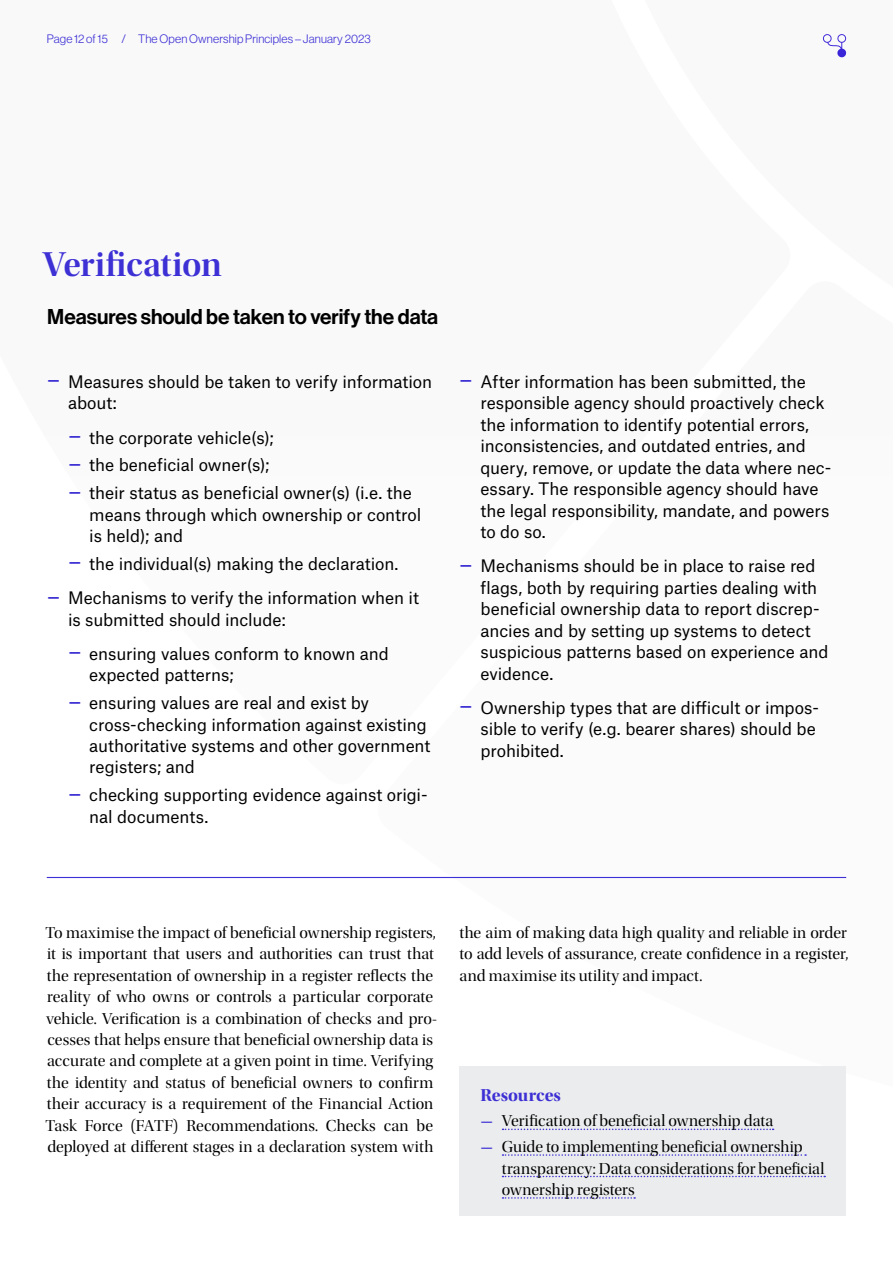
<style>
.page{position:relative;width:893px;height:1263px;background:#fff}
.page>*{position:absolute;margin:0;border:0;box-sizing:border-box;transform-origin:0 0}
.Principle_Heading{font:36px "Utopia Std Semibold Disp";letter-spacing:-.005em;color:#3d30d4}
.Principle_Full_Text{font:21px "N Haas Grotesk DS Pro 65 Md";color:#000}
.Heading_3{font:18px "Utopia Std Bold Disp";letter-spacing:.005em;color:#3d30d4}
.t1{font:16.5px/21.5px "Atlas Grotesk";letter-spacing:-.005em;color:#000}
.t2{font:16.5px/21.5px "Utopia Std Disp";color:#000}
.t3{font:12px "N Haas Grotesk DS Pro 45 Lt";letter-spacing:.01em;color:#3d30d4}
.s1{font-size:24.75px;color:#3d30d4}
</style>
<div class="page">
<svg style="left:823px;top:34px;width:23px;height:23px"></svg>
<hr style="left:47px;top:877px;width:799px;height:1px;background:#3d30d4">
<div style="left:459px;top:1066px;width:387px;height:150px;background:#ebeced"></div>
<svg style="left:502px;top:1128px;width:272px;height:2px"></svg>
<svg style="left:502px;top:1154px;width:304px;height:2px"></svg>
<svg style="left:502px;top:1176px;width:323px;height:1px"></svg>
<svg style="left:502px;top:1197px;width:133px;height:2px"></svg>
<p class="t3" style="left:47px;top:32px;width:326px">Page 12 of 15 / The Open Ownership Principles – January 2023</p>
<p class="Principle_Heading" style="left:43px;top:245px;width:180px">Verification</p>
<p class="Principle_Full_Text" style="left:47px;top:304px;width:392px">Measures should be taken to verify the data</p>
<p class="t1" style="left:68px;top:369px;width:366px;text-indent:-21px"><span class="s1">–</span> Measures should be taken to verify information about:</p>
<p class="t1" style="left:68px;top:425px;width:208px"><span class="s1">–</span> the corporate vehicle(s);</p>
<p class="t1" style="left:68px;top:453px;width:203px"><span class="s1">–</span> the beneficial owner(s);</p>
<p class="t1" style="left:89px;top:480px;width:333px;text-indent:-21px"><span class="s1">–</span> their status as beneficial owner(s) (i.e. the means through which ownership or control is held); and</p>
<p class="t1" style="left:68px;top:551px;width:332px"><span class="s1">–</span> the individual(s) making the declaration.</p>
<p class="t1" style="left:68px;top:585px;width:353px;text-indent:-21px"><span class="s1">–</span> Mechanisms to verify the information when it is submitted should include:</p>
<p class="t1" style="left:89px;top:641px;width:301px;text-indent:-21px"><span class="s1">–</span> ensuring values conform to known and expected patterns;</p>
<p class="t1" style="left:89px;top:690px;width:343px;text-indent:-21px"><span class="s1">–</span> ensuring values are real and exist by cross-checking information against existing authoritative systems and other government registers; and</p>
<p class="t1" style="left:89px;top:782px;width:340px;text-indent:-21px"><span class="s1">–</span> checking supporting evidence against origi&shy;nal documents.</p>
<p class="t1" style="left:480px;top:369px;width:352px;text-indent:-21px"><span class="s1">–</span> After information has been submitted, the responsible agency should proactively check the information to identify potential errors, inconsistencies, and outdated entries, and query, remove, or update the data where nec&shy;essary. The responsible agency should have the legal responsibility, mandate, and powers to do so.</p>
<p class="t1" style="left:480px;top:553px;width:349px;text-indent:-21px"><span class="s1">–</span> Mechanisms should be in place to raise red flags, both by requiring parties dealing with beneficial ownership data to report discrep&shy;ancies and by setting up systems to detect suspicious patterns based on experience and evidence.</p>
<p class="t1" style="left:480px;top:695px;width:340px;text-indent:-21px"><span class="s1">–</span> Ownership types that are difficult or impos&shy;sible to verify (e.g. bearer shares) should be prohibited.</p>
<p class="t2" style="left:46px;top:922px;width:393px">To maximise the impact of beneficial ownership registers, it is important that users and authorities can trust that the representation of ownership in a register reflects the reality of who owns or controls a particular corporate vehicle. Verification is a combination of checks and pro&shy;cesses that helps ensure that beneficial ownership data is accurate and complete at a given point in time. Verifying the identity and status of beneficial owners to confirm their accuracy is a requirement of the Financial Action Task Force (FATF) Recommendations. Checks can be deployed at different stages in a declaration system with</p>
<p class="t2" style="left:459px;top:922px;width:390px;text-align:justify">the aim of making data high quality and reliable in order to add levels of assurance, create confidence in a register, and maximise its utility and impact.</p>
<h3 class="Heading_3" style="left:480px;top:1085px;width:82px">Resources</h3>
<p class="t2" style="left:480px;top:1110px;width:294px"><span class="s1">–</span> Verification of beneficial ownership data</p>
<p class="t2" style="left:502px;top:1136px;width:324px;text-indent:-21px"><span class="s1">–</span> Guide to implementing beneficial ownership transparency: Data considerations for beneficial ownership registers</p>
</div>
